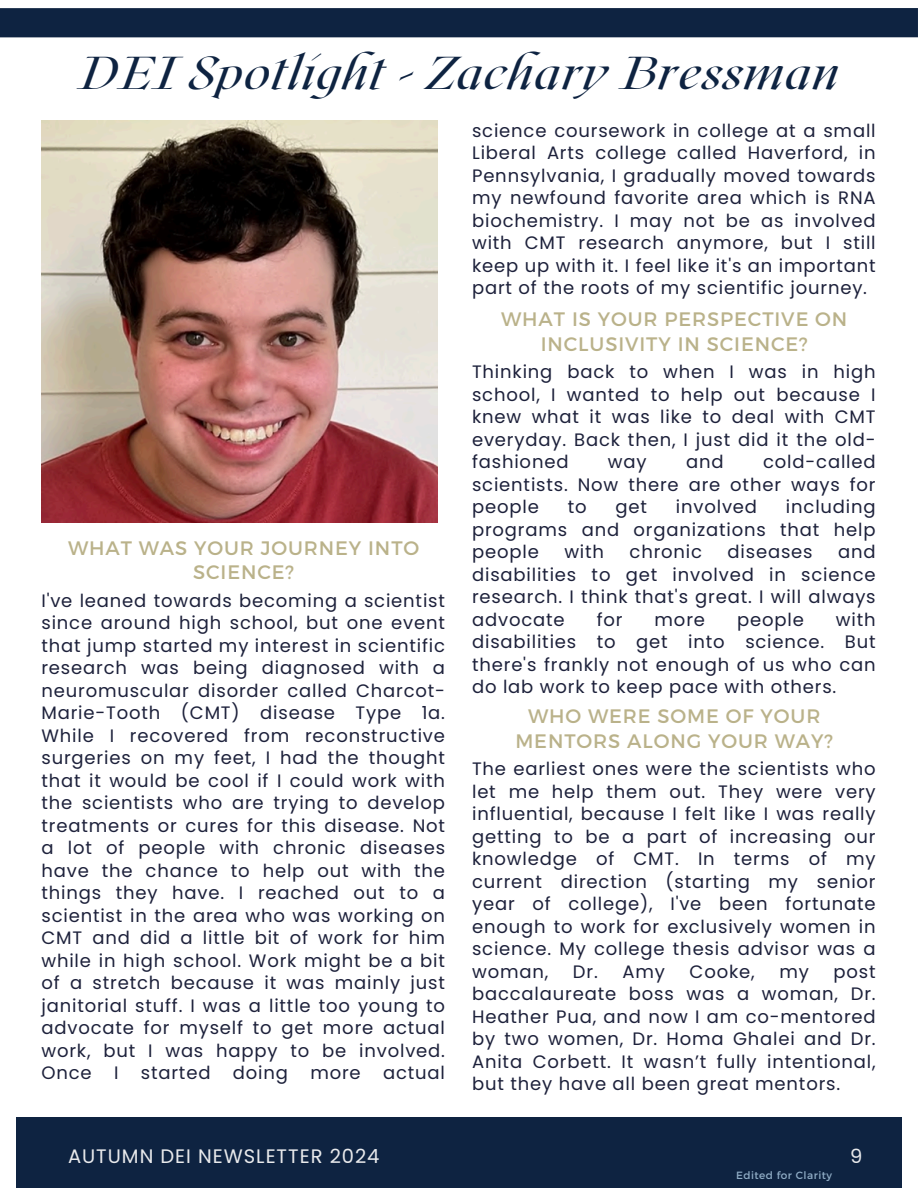
<style>
.page{position:relative;width:918px;height:1188px;background:#fff}
.page>*{position:absolute;margin:0;border:0;box-sizing:border-box;transform-origin:0 0}
.t1{font:italic 46.05px "Roxborough CF";letter-spacing:.045em;color:#0e2341}
.t2{font:19.5px/24.8px "Montserrat";letter-spacing:.045em;color:#bab28a;text-align:center}
.t3{font:19.5px "Poppins";letter-spacing:.05em;color:#e9eaec}
.t4{font:18px/22.5px "Poppins";letter-spacing:.045em;color:#1d213b;text-align:justify}
.t5{font:10.5px "Montserrat";letter-spacing:.045em;color:#90adc6}
</style>
<div class="page">
<div style="left:16px;top:1117px;width:886px;height:71px;background:#0e2341"></div>
<div style="left:0;top:8px;width:918px;height:29px;background:#0e2341"></div>
<img style="left:41px;top:121px;width:396px;height:401px">
<h1 class="t1" style="left:79px;top:43px;width:761px">DEI Spotlight - Zachary Bressman</h1>
<p class="t2" style="left:68px;top:534px;width:353px">WHAT WAS YOUR JOURNEY INTO<br>SCIENCE?</p>
<p class="t4" style="left:41px;top:589px;width:405px">I've leaned towards becoming a scientist since around high school, but one event that jump started my interest in scientific research was being diagnosed with a neuromuscular disorder called Charcot-Marie-Tooth (CMT) disease Type 1a.<br>While I recovered from reconstructive surgeries on my feet, I had the thought that it would be cool if I could work with the scientists who are trying to develop treatments or cures for this disease. Not a lot of people with chronic diseases have the chance to help out with the things they have. I reached out to a scientist in the area who was working on CMT and did a little bit of work for him while in high school. Work might be a bit of a stretch because it was mainly just janitorial stuff. I was a little too young to advocate for myself to get more actual work, but I was happy to be involved.<br>Once I started doing more actual</p>
<p class="t3" style="left:68px;top:1143px;width:313px">AUTUMN DEI NEWSLETTER 2024</p>
<p class="t4" style="left:472px;top:119px;width:405px">science coursework in college at a small Liberal Arts college called Haverford, in Pennsylvania, I gradually moved towards my newfound favorite area which is RNA biochemistry. I may not be as involved with CMT research anymore, but I still keep up with it. I feel like it's an important part of the roots of my scientific journey.</p>
<p class="t2" style="left:501px;top:306px;width:348px">WHAT IS YOUR PERSPECTIVE ON<br>INCLUSIVITY IN SCIENCE?</p>
<p class="t4" style="left:472px;top:361px;width:405px">Thinking back to when I was in high school, I wanted to help out because I knew what it was like to deal with CMT everyday. Back then, I just did it the old&shy;fashioned</p>
<p class="t4" style="left:472px;top:451px;width:405px;text-indent:291px">cold-called scientists. Now there are other ways for people</p>
<p class="t4" style="left:608px;top:451px;width:40px">way</p>
<p class="t4" style="left:686px;top:451px;width:39px">and</p>
<p class="t4" style="left:472px;top:496px;width:405px;text-indent:314px">including programs and organizations that help people</p>
<p class="t4" style="left:568px;top:496px;width:20px">to</p>
<p class="t4" style="left:615px;top:496px;width:33px">get</p>
<p class="t4" style="left:676px;top:496px;width:83px">involved</p>
<p class="t4" style="left:564px;top:541px;width:41px">with</p>
<p class="t4" style="left:630px;top:541px;width:74px">chronic</p>
<p class="t4" style="left:728px;top:541px;width:87px">diseases</p>
<p class="t4" style="left:472px;top:541px;width:405px;text-indent:366px">and disabilities to get involved in science research. I think that's great. I will always advocate</p>
<p class="t4" style="left:597px;top:608px;width:27px">for</p>
<p class="t4" style="left:655px;top:608px;width:52px">more</p>
<p class="t4" style="left:737px;top:608px;width:68px">people</p>
<p class="t4" style="left:472px;top:608px;width:405px;text-indent:364px">with disabilities to get into science. But there's frankly not enough of us who can do lab work to keep pace with others.</p>
<p class="t2" style="left:515px;top:703px;width:319px">WHO WERE SOME OF YOUR<br>MENTORS ALONG YOUR WAY?</p>
<p class="t4" style="left:472px;top:758px;width:405px">The earliest ones were the scientists who let me help them out. They were very influential, because I felt like I was really getting to be a part of increasing our knowledge of CMT. In terms of my current direction (starting my senior year of college), I've been fortunate enough to work for exclusively women in science. My college thesis advisor was a woman,</p>
<p class="t4" style="left:573px;top:960px;width:94px">Dr. Amy</p>
<p class="t4" style="left:690px;top:960px;width:67px">Cooke,</p>
<p class="t4" style="left:779px;top:960px;width:31px">my</p>
<p class="t4" style="left:472px;top:960px;width:405px;text-indent:362px">post baccalaureate boss was a woman, Dr.<br>Heather Pua, and now I am co-mentored by two women, Dr. Homa Ghalei and Dr.<br>Anita Corbett. It wasn’t fully intentional, but they have all been great mentors.</p>
<p class="t5" style="left:736px;top:1169px;width:98px">Edited for Clarity</p>
<p class="t3" style="left:850px;top:1143px;width:14px">9</p>
</div>
